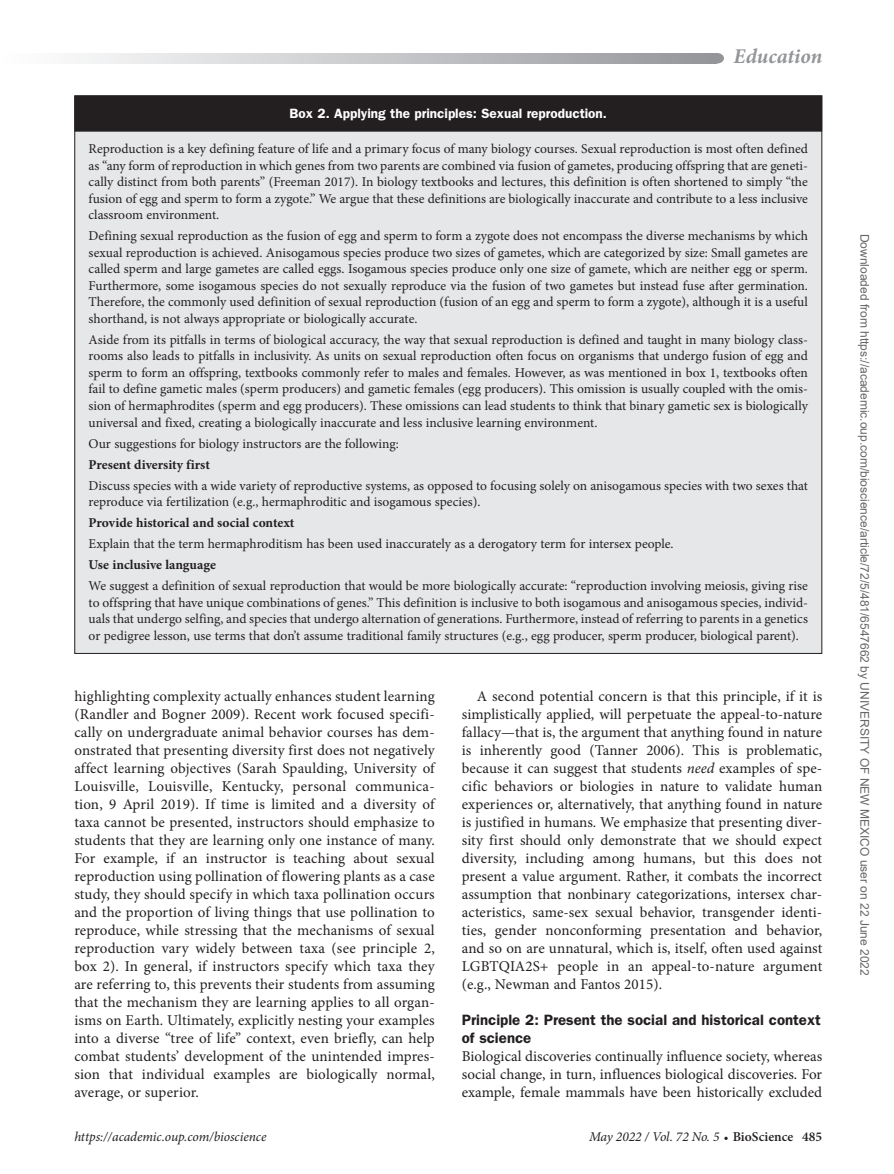
<style>
.page{position:relative;width:894px;height:1174px;background:#fff}
.page>*{position:absolute;margin:0;border:0;box-sizing:border-box;transform-origin:0 0}
.t1{font:italic 700 21px "Minion Pro";color:#939598}
.Para{font:15px/18px "Minion Pro";letter-spacing:.005em;color:#231f20;text-align:justify}
.ParaFL{font:15px/18px "Minion Pro";color:#231f20;text-align:justify}
.t2{font:600 15px/18px "ITC Franklin Gothic Std";color:#231f20}
.BoxParaFL{font:13.5px/16.5px "Minion Pro";color:#231f20;text-align:justify}
.BoxParaFL-2{font:700 13.5px "Minion Pro";color:#231f20}
.t3{font:italic 13.5px "Minion Pro";letter-spacing:-.005em;color:#231f20}
.BoxHead{font:600 13.5px "ITC Franklin Gothic Std";color:#fff}
.t4{font:12px "Arial";color:#666}
.s1{font-style:italic}
.s2{font-weight:600;font-style:normal;font-size:12px}
.s3{font-weight:600;font-style:normal}
</style>
<div class="page">
<svg style="left:79px;top:53px;width:634px;height:11px"></svg>
<div style="left:709px;top:53px;width:14px;height:11px;background:#939598;border-radius:50%"></div>
<div style="left:75px;top:96px;width:746px;height:557px;background:#e6e7e9"></div>
<div style="left:74px;top:96px;width:747px;height:36px;background:#231f20"></div>
<h1 class="t1" style="left:733px;top:41px;width:90px">Education</h1>
<p class="BoxHead" style="left:289px;top:106px;width:318px">Box 2. Applying the principles: Sexual reproduction.</p>
<p class="BoxParaFL" style="left:89px;top:141px;width:720px">Reproduction is a key defining feature of life and a primary focus of many biology courses. Sexual reproduction is most often defined as “any form of reproduction in which genes from two parents are combined via fusion of gametes, producing offspring that are geneti&shy;cally distinct from both parents” (Freeman 2017). In biology textbooks and lectures, this definition is often shortened to simply “the fusion of egg and sperm to form a zygote.” We argue that these definitions are biologically inaccurate and contribute to a less inclusive classroom environment.</p>
<p class="BoxParaFL" style="left:89px;top:228px;width:720px">Defining sexual reproduction as the fusion of egg and sperm to form a zygote does not encompass the diverse mechanisms by which sexual reproduction is achieved. Anisogamous species produce two sizes of gametes, which are categorized by size: Small gametes are called sperm and large gametes are called eggs. Isogamous species produce only one size of gamete, which are neither egg or sperm.<br>Furthermore, some isogamous species do not sexually reproduce via the fusion of two gametes but instead fuse after germination.<br>Therefore, the commonly used definition of sexual reproduction (fusion of an egg and sperm to form a zygote), although it is a useful shorthand, is not always appropriate or biologically accurate.</p>
<p class="BoxParaFL" style="left:89px;top:331px;width:720px">Aside from its pitfalls in terms of biological accuracy, the way that sexual reproduction is defined and taught in many biology class&shy;rooms also leads to pitfalls in inclusivity. As units on sexual reproduction often focus on organisms that undergo fusion of egg and sperm to form an offspring, textbooks commonly refer to males and females. However, as was mentioned in box 1, textbooks often fail to define gametic males (sperm producers) and gametic females (egg producers). This omission is usually coupled with the omis&shy;sion of hermaphrodites (sperm and egg producers). These omissions can lead students to think that binary gametic sex is biologically universal and fixed, creating a biologically inaccurate and less inclusive learning environment.</p>
<p class="BoxParaFL" style="left:89px;top:435px;width:311px">Our suggestions for biology instructors are the following:</p>
<p class="BoxParaFL-2" style="left:89px;top:455px;width:123px">Present diversity first</p>
<p class="BoxParaFL" style="left:89px;top:477px;width:720px">Discuss species with a wide variety of reproductive systems, as opposed to focusing solely on anisogamous species with two sexes that reproduce via fertilization (e.g., hermaphroditic and isogamous species).</p>
<p class="BoxParaFL-2" style="left:89px;top:513px;width:207px">Provide historical and social context</p>
<p class="BoxParaFL" style="left:89px;top:535px;width:586px">Explain that the term hermaphroditism has been used inaccurately as a derogatory term for intersex people.</p>
<p class="BoxParaFL-2" style="left:89px;top:555px;width:129px">Use inclusive language</p>
<p class="BoxParaFL" style="left:89px;top:577px;width:720px">We suggest a definition of sexual reproduction that would be more biologically accurate: “reproduction involving meiosis, giving rise to offspring that have unique combinations of genes.” This definition is inclusive to both isogamous and anisogamous species, individ&shy;uals that undergo selfing, and species that undergo alternation of generations. Furthermore, instead of referring to parents in a genetics or pedigree lesson, use terms that don’t assume traditional family structures (e.g., egg producer, sperm producer, biological parent).</p>
<p class="Para" style="left:74px;top:687px;width:362px">highlighting complexity actually enhances student learning (Randler and Bogner 2009). Recent work focused specifi&shy;cally on undergraduate animal behavior courses has dem&shy;onstrated that presenting diversity first does not negatively affect learning objectives (Sarah Spaulding, University of Louisville, Louisville, Kentucky, personal communica&shy;tion, 9 April 2019). If time is limited and a diversity of taxa cannot be presented, instructors should emphasize to students that they are learning only one instance of many.<br>For example, if an instructor is teaching about sexual reproduction using pollination of flowering plants as a case study, they should specify in which taxa pollination occurs and the proportion of living things that use pollination to reproduce, while stressing that the mechanisms of sexual reproduction vary widely between taxa (see principle 2, box 2). In general, if instructors specify which taxa they are referring to, this prevents their students from assuming that the mechanism they are learning applies to all organ&shy;isms on Earth. Ultimately, explicitly nesting your examples into a diverse “tree of life” context, even briefly, can help combat students’ development of the unintended impres&shy;sion that individual examples are biologically normal, average, or superior.</p>
<p class="Para" style="left:461px;top:687px;width:362px;text-indent:15px">A second potential concern is that this principle, if it is simplistically applied, will perpetuate the appeal-to-nature fallacy—that is, the argument that anything found in nature is inherently good (Tanner 2006). This is problematic, because it can suggest that students <span class="s1">need</span> examples of spe&shy;cific behaviors or biologies in nature to validate human experiences or, alternatively, that anything found in nature is justified in humans. We emphasize that presenting diver&shy;sity first should only demonstrate that we should expect diversity, including among humans, but this does not present a value argument. Rather, it combats the incorrect assumption that nonbinary categorizations, intersex char&shy;acteristics, same-sex sexual behavior, transgender identi&shy;ties, gender nonconforming presentation and behavior, and so on are unnatural, which is, itself, often used against LGBTQIA2S+ people in an appeal-to-nature argument (e.g., Newman and Fantos 2015).</p>
<h1 class="t2" style="left:461px;top:1010px;width:360px">Principle 2: Present the social and historical context of science</h1>
<p class="ParaFL" style="left:461px;top:1047px;width:362px">Biological discoveries continually influence society, whereas social change, in turn, influences biological discoveries. For example, female mammals have been historically excluded</p>
<p class="t3" style="left:74px;top:1127px;width:193px">https://academic.oup.com/bioscience</p>
<p class="t3" style="left:588px;top:1127px;width:234px">May 2022 / Vol. 72 No. 5 <span class="s2">•</span> <span class="s3">BioScience 485</span></p>
<p class="t4" style="left:868px;top:234px;width:743px;rotate:90deg">Downloaded from https://academic.oup.com/bioscience/article/72/5/481/6547662 by UNIVERSITY OF NEW MEXICO user on 22 June 2022</p>
</div>
